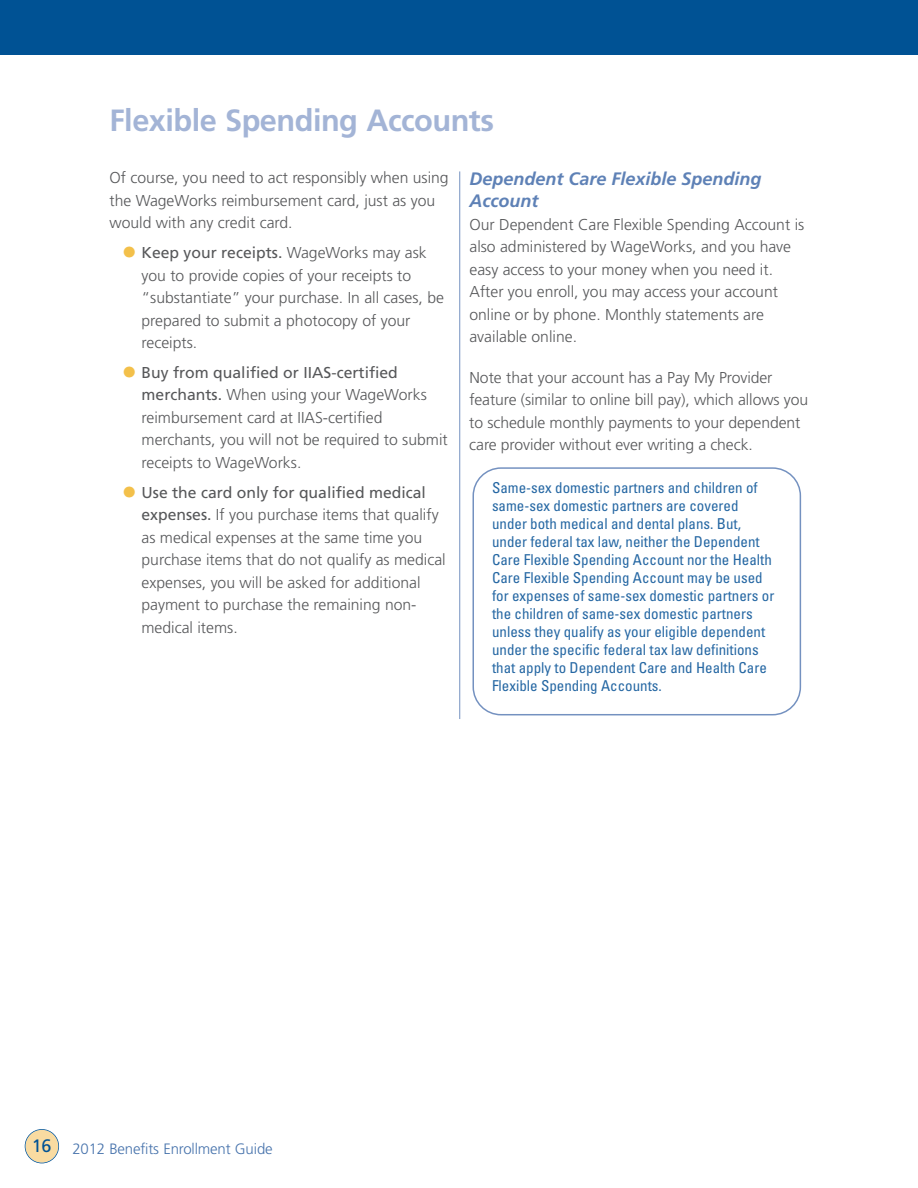
<style>
.page{position:relative;width:918px;height:1188px;background:#fff}
.page>*{position:absolute;margin:0;border:0;box-sizing:border-box;transform-origin:0 0}
.t1{font:700 30.75px "Frutiger LT Std";letter-spacing:-.015em;color:#a3b4d6}
.t2{font:italic 700 18px/22.5px "Frutiger LT Std";color:#5e81b6}
.t3{font:300 15.75px/22.5px "Frutiger LT Std";color:#57585a}
.t4{font:condensed 15px/18px "Univers LT Std";color:#2567a3}
.t5{font:300 15px "Frutiger LT Std";letter-spacing:-.01em;color:#4773ac}
.s1{font-size:31.5px;color:#f3c04a}
.s2{font-weight:400}
.s3{font-weight:400;font-size:18px;color:#005294}
</style>
<div class="page">
<svg style="left:472px;top:467px;width:329px;height:248px"></svg>
<div style="left:25px;top:1130px;width:33px;height:33px;background:#f9dba1;border-radius:50%"></div>
<div style="left:25px;top:1129px;width:34px;height:34px;border:2px solid #005294;border-radius:50%"></div>
<div style="left:0;top:0;width:918px;height:55px;background:#005294"></div>
<hr style="left:459px;top:171px;width:1px;height:548px;background:#7491c0">
<h1 class="t1" style="left:110px;top:102px;width:386px">Flexible Spending Accounts</h1>
<p class="t3" style="left:109px;top:167px;width:341px">Of course, you need to act responsibly when using the WageWorks reimbursement card, just as you would with any credit card.</p>
<p class="t3" style="left:142px;top:242px;width:304px;text-indent:-20px"><span class="s1">•</span> <span class="s2">Keep your receipts.</span> WageWorks may ask you to provide copies of your receipts to “substantiate” your purchase. In all cases, be prepared to submit a photocopy of your receipts.</p>
<p class="t3" style="left:142px;top:362px;width:308px;text-indent:-20px"><span class="s1">•</span> <span class="s2">Buy from qualified or IIAS-certified merchants.</span> When using your WageWorks reimbursement card at IIAS-certified merchants, you will not be required to submit receipts to WageWorks.</p>
<p class="t3" style="left:142px;top:481px;width:306px;text-indent:-20px"><span class="s1">•</span> <span class="s2">Use the card only for qualified medical expenses.</span> If you purchase items that qualify as medical expenses at the same time you purchase items that do not qualify as medical expenses, you will be asked for additional payment to purchase the remaining non&shy;medical items.</p>
<p class="t2" style="left:469px;top:167px;width:294px">Dependent Care Flexible Spending<br>Account</p>
<p class="t3" style="left:469px;top:213px;width:336px">Our Dependent Care Flexible Spending Account is also administered by WageWorks, and you have easy access to your money when you need it.<br>After you enroll, you may access your account online or by phone. Monthly statements are available online.</p>
<p class="t3" style="left:469px;top:366px;width:340px">Note that your account has a Pay My Provider feature (similar to online bill pay), which allows you to schedule monthly payments to your dependent care provider without ever writing a check.</p>
<p class="t4" style="left:492px;top:478px;width:284px">Same-sex domestic partners and children of same-sex domestic partners are covered under both medical and dental plans. But, under federal tax law, neither the Dependent Care Flexible Spending Account nor the Health Care Flexible Spending Account may be used for expenses of same-sex domestic partners or the children of same-sex domestic partners unless they qualify as your eligible dependent under the specific federal tax law definitions that apply to Dependent Care and Health Care Flexible Spending Accounts.</p>
<p class="t5" style="left:32px;top:1141px;width:242px"><span class="s3">16</span> 2012 Benefits Enrollment Guide</p>
</div>
